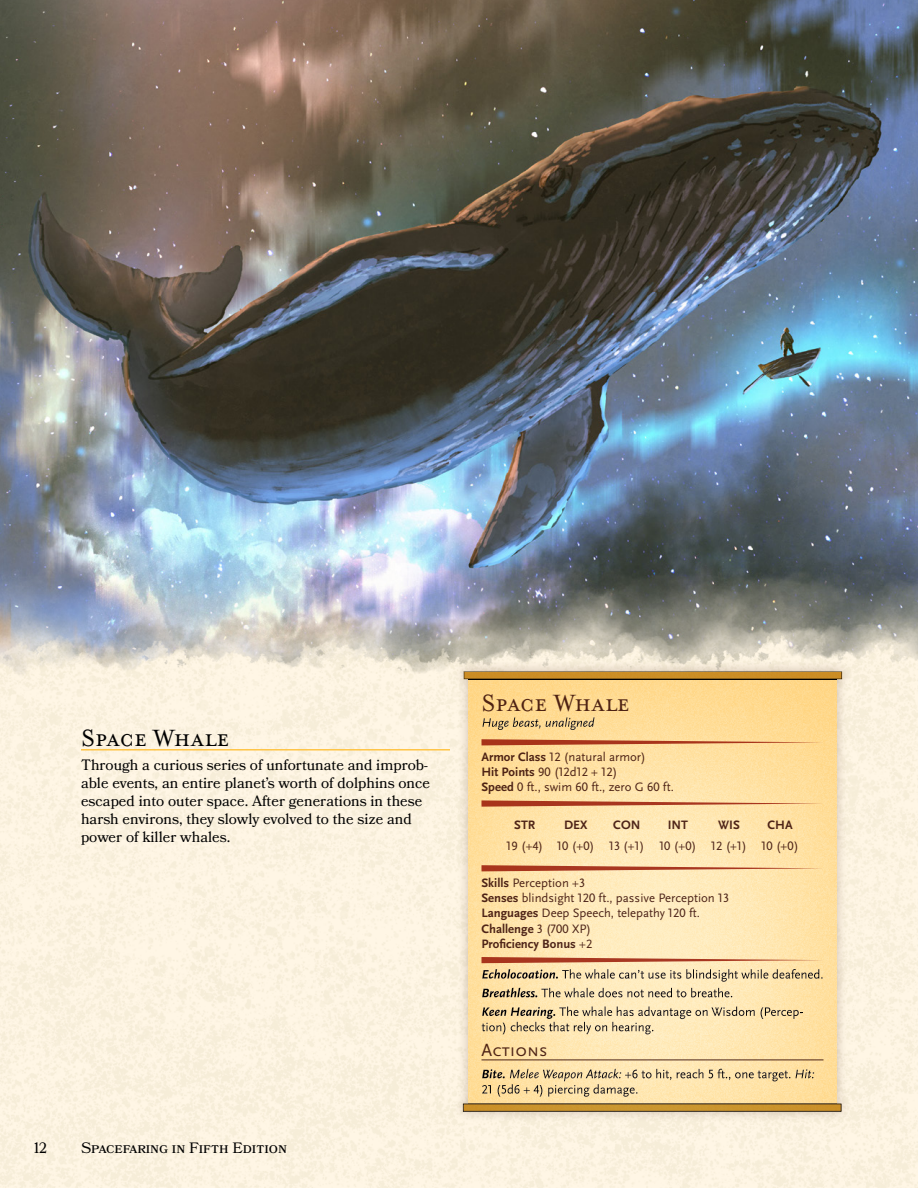
<style>
.page{position:relative;width:918px;height:1188px;background:#fff}
.page>*{position:absolute;margin:0;border:0;box-sizing:border-box;transform-origin:0 0}
.t1{font:27px "Mrs Eaves OT";color:#4e261b}
.Header_2{font:27px "Mrs Eaves OT";color:#000}
.t2{font:18px "Scala Sans Pro";color:#4e261b}
.Body{font:15px/18px "Bookmania";color:#000}
.t3{font:12.75px/15.3px "Scala Sans Pro";color:#4e261b}
.t4{font:700 12.75px "Scala Sans Pro";color:#4e261b}
.s1{font-weight:700}
</style>
<div class="page">
<div style="left:0;top:696px;width:918px;height:492px;background:#fcf3e1"></div>
<img style="left:0;top:0;width:918px;height:696px">
<div style="left:450px;top:659px;width:404px;height:465px;background:#ffc546;opacity:.5"></div>
<hr style="left:81px;top:749px;width:369px;height:2px;background:#ffc546">
<p class="Header_2" style="left:81px;top:723px;width:150px">Space Whale</p>
<p class="Body" style="left:81px;top:756px;width:351px">Through a curious series of unfortunate and improb&shy;able events, an entire planet’s worth of dolphins once escaped into outer space. After generations in these harsh environs, they slowly evolved to the size and power of killer whales.</p>
<p class="Body" style="left:34px;top:1139px;width:14px">12</p>
<p class="Body" style="left:81px;top:1139px;width:207px">Spacefaring in Fifth Edition</p>
<h1 class="t1" style="left:482px;top:689px;width:150px">Space Whale</h1>
<p class="t3" style="left:482px;top:749px;width:194px"><span class="s1">Armor Class</span> 12 (natural armor)<br><span class="s1">Hit Points</span> 90 (12d12 + 12)<br><span class="s1">Speed</span> 0 ft., swim 60 ft., zero G 60 ft.</p>
<p class="t4" style="left:514px;top:817px;width:23px">STR</p>
<p class="t4" style="left:564px;top:817px;width:25px">DEX</p>
<p class="t4" style="left:613px;top:817px;width:29px">CON</p>
<p class="t4" style="left:668px;top:817px;width:22px">INT</p>
<p class="t4" style="left:718px;top:817px;width:23px">WIS</p>
<p class="t4" style="left:768px;top:817px;width:27px">CHA</p>
<p class="t3" style="left:507px;top:838px;width:294px">19 (+4) 10 (+0) 13 (+1) 10 (+0) 12 (+1) 10 (+0)</p>
<p class="t3" style="left:482px;top:875px;width:249px"><span class="s1">Skills</span> Perception +3<br><span class="s1">Senses</span> blindsight 120 ft., passive Perception 13<br><span class="s1">Languages</span> Deep Speech, telepathy 120 ft.<br><span class="s1">Challenge</span> 3 (700 XP)<br><span class="s1">Proficiency Bonus</span> +2</p>
<h2 class="t2" style="left:482px;top:1040px;width:68px">Actions</h2>
</div>
